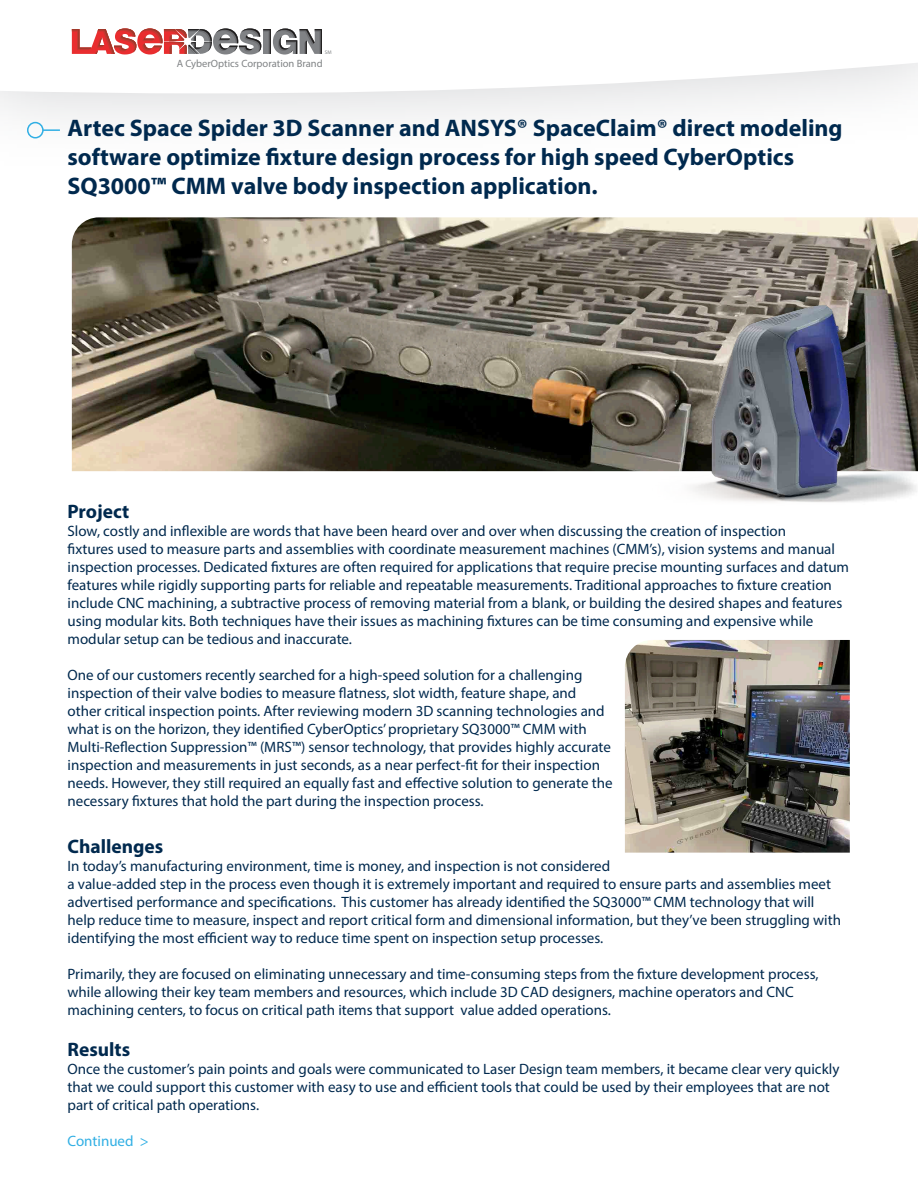
<style>
.page{position:relative;width:918px;height:1188px;background:#fff}
.page>*{position:absolute;margin:0;border:0;box-sizing:border-box;transform-origin:0 0}
.t1{font:700 24px/28.8px "Myriad Pro";color:#00294e}
.t2{font:700 19.5px "Myriad Pro";color:#00294e}
.t3{font:15px/18px "Myriad Pro";color:#00294e}
.t4{font:15px "Myriad Pro";color:#31afe4}
.t5{font:10.5px "Myriad Pro";color:#808385}
.t6{font:5.25px "Myriad Pro";color:#808385}
</style>
<div class="page">
<div style="left:0;top:0;width:918px;height:169px;background:#c2c3c6;opacity:.75"></div>
<svg style="left:0;top:0;width:918px;height:93px"></svg>
<svg style="left:72px;top:28px;width:250px;height:27px"></svg>
<div style="left:27px;top:122px;width:17px;height:16px;border:2px solid #31afe4;border-radius:50%"></div>
<svg style="left:43px;top:129px;width:17px;height:2px"></svg>
<img style="left:72px;top:217px;width:846px;height:254px">
<img style="left:579px;top:299px;width:339px;height:203px">
<img style="left:625px;top:640px;width:225px;height:213px">
<p class="t6" style="left:325px;top:49px;width:8px">SM</p>
<p class="t5" style="left:177px;top:57px;width:148px">A CyberOptics Corporation Brand</p>
<p class="t1" style="left:68px;top:113px;width:777px">Artec Space Spider 3D Scanner and ANSYS® SpaceClaim® direct modeling software optimize fixture design process for high speed CyberOptics<br>SQ3000™ CMM valve body inspection application.</p>
<p class="t2" style="left:68px;top:498px;width:63px">Project</p>
<p class="t3" style="left:68px;top:521px;width:783px">Slow, costly and inflexible are words that have been heard over and over when discussing the creation of inspection<br>fixtures used to measure parts and assemblies with coordinate measurement machines (CMM’s), vision systems and manual inspection processes. Dedicated fixtures are often required for applications that require precise mounting surfaces and datum features while rigidly supporting parts for reliable and repeatable measurements. Traditional approaches to fixture creation include CNC machining, a subtractive process of removing material from a blank, or building the desired shapes and features using modular kits. Both techniques have their issues as machining fixtures can be time consuming and expensive while modular setup can be tedious and inaccurate.</p>
<p class="t3" style="left:68px;top:665px;width:547px">One of our customers recently searched for a high-speed solution for a challenging inspection of their valve bodies to measure flatness, slot width, feature shape, and other critical inspection points. After reviewing modern 3D scanning technologies and what is on the horizon, they identified CyberOptics’ proprietary SQ3000™ CMM with Multi-Reflection Suppression™ (MRS™) sensor technology, that provides highly accurate inspection and measurements in just seconds, as a near perfect-fit for their inspection needs. However, they still required an equally fast and effective solution to generate the necessary fixtures that hold the part during the inspection process.</p>
<p class="t2" style="left:68px;top:833px;width:97px">Challenges</p>
<p class="t3" style="left:68px;top:856px;width:775px">In today’s manufacturing environment, time is money, and inspection is not considered<br>a value-added step in the process even though it is extremely important and required to ensure parts and assemblies meet advertised performance and specifications. This customer has already identified the SQ3000™ CMM technology that will help reduce time to measure, inspect and report critical form and dimensional information, but they’ve been struggling with identifying the most efficient way to reduce time spent on inspection setup processes.</p>
<p class="t3" style="left:68px;top:964px;width:753px">Primarily, they are focused on eliminating unnecessary and time-consuming steps from the fixture development process, while allowing their key team members and resources, which include 3D CAD designers, machine operators and CNC machining centers, to focus on critical path items that support value added operations.</p>
<p class="t2" style="left:68px;top:1037px;width:64px">Results</p>
<p class="t3" style="left:68px;top:1060px;width:774px">Once the customer’s pain points and goals were communicated to Laser Design team members, it became clear very quickly that we could support this customer with easy to use and efficient tools that could be used by their employees that are not part of critical path operations.</p>
<p class="t4" style="left:68px;top:1132px;width:83px">Continued &gt;</p>
</div>
